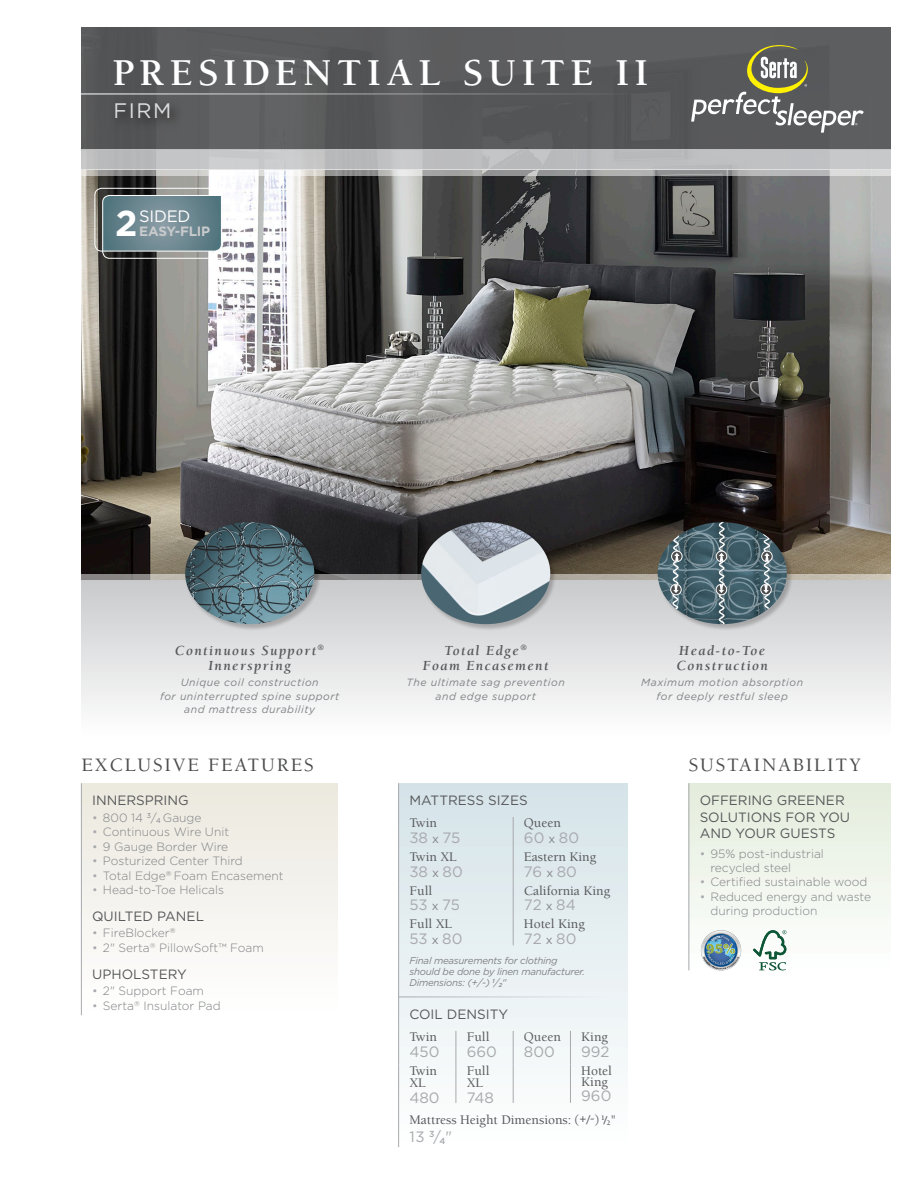
<style>
.page{position:relative;width:918px;height:1188px;background:#fff}
.page>*{position:absolute;margin:0;border:0;box-sizing:border-box;transform-origin:0 0}
.Mattress_Line{font:700 39px "Berkeley";letter-spacing:.135em;color:#fff}
.t1{font:700 36px "Gotham";color:#fff}
.Mattress_Style{font:21px "Gotham";color:#dcdddf}
.t2{font:500 19.5px "Berkeley";letter-spacing:.1em;color:#4b4c4d}
.t3{font:16.5px "Gotham";letter-spacing:-.015em;color:#fff}
.Numbers{font:15px "Gotham";color:#a8a9ad}
.Size_Subhead{font:15px "Gotham";color:#a8a9ad}
.t4{font:italic 700 14.25px/15px "Berkeley";letter-spacing:.1em;color:#57585a;text-align:center}
.Size_Subhead-2{font:500 13.5px "Berkeley";color:#57585a}
.Subheaders{font:13.5px/16.2px "Gotham";color:#57585a}
.t5{font:700 13.5px "Gotham";letter-spacing:-.015em;color:#c9cacc}
.t6{font:300 12px/14.4px "Gotham";color:#808285}
.t7{font:italic 10.5px/13.5px "Gotham";letter-spacing:.05em;color:#808285;text-align:center}
.t8{font:italic 9.75px/11.2px "Gotham";letter-spacing:-.025em;color:#808285}
.s1{color:#a8a9ad}
.s2{font-size:12px;color:#808285}
.s3{font-weight:500;font-size:5.7px}
.s4{font-weight:700;font-size:12px}
.s5{font-weight:700;font-size:7.05px}
</style>
<div class="page">
<img style="left:81px;top:176px;width:810px;height:398px">
<svg style="left:81px;top:574px;width:810px;height:6px;background:#a7a39c"></svg>
<div style="left:81px;top:580px;width:810px;height:156px;background:linear-gradient(to bottom,#c9cacc,#fefefe)"></div>
<div style="left:398px;top:783px;width:230px;height:365px;background:linear-gradient(to bottom,#d5e3e8,#fefffe)"></div>
<div style="left:689px;top:783px;width:202px;height:187px;background:linear-gradient(to bottom,#e3ecdb,#fefffe)"></div>
<hr style="left:688px;top:783px;width:1px;height:187px;background:#a8a9ad">
<svg style="left:753px;top:930px;width:33px;height:40px"></svg>
<svg style="left:701px;top:930px;width:40px;height:40px"></svg>
<img style="left:701px;top:949px;width:40px;height:21px">
<img style="left:702px;top:948px;width:38px;height:22px">
<img style="left:705px;top:930px;width:31px;height:1px">
<img style="left:705px;top:931px;width:31px;height:2px">
<img style="left:705px;top:933px;width:31px;height:1px">
<svg style="left:703px;top:934px;width:36px;height:35px"></svg>
<svg style="left:103px;top:196px;width:118px;height:55px;background:#69858e"></svg>
<div style="left:102px;top:195px;width:128px;height:64px;border:1px solid #fff;border-radius:7px"></div>
<div style="left:94px;top:188px;width:128px;height:63px;border:1px solid #fff;border-radius:7px"></div>
<div style="left:81px;top:27px;width:810px;height:122px;background:#57585a"></div>
<svg style="left:81px;top:149px;width:810px;height:20px;background:#bfc0c2"></svg>
<svg style="left:81px;top:169px;width:810px;height:7px;background:#bcbcbc"></svg>
<svg style="left:691px;top:45px;width:173px;height:88px"></svg>
<div style="left:657px;top:522px;width:136px;height:109px;background:#231f20;opacity:.25"></div>
<img style="left:658px;top:522px;width:129px;height:102px">
<svg style="left:670px;top:522px;width:103px;height:102px;background:#5a7078"></svg>
<div style="left:421px;top:522px;width:136px;height:109px;background:#231f20;opacity:.25"></div>
<img style="left:421px;top:522px;width:129px;height:102px">
<div style="left:185px;top:522px;width:136px;height:109px;background:#231f20;opacity:.25"></div>
<img style="left:185px;top:522px;width:129px;height:102px">
<div style="left:110px;top:98px;width:74px;height:34px;background:#4f5052"></div>
<hr style="left:81px;top:93px;width:581px;height:2px;background:#c9cacc">
<hr style="left:398px;top:997px;width:213px;height:1px;background:#a8a9ad">
<div style="left:81px;top:783px;width:257px;height:232px;background:linear-gradient(to bottom,#ebe8de,#fffffe)"></div>
<hr style="left:81px;top:783px;width:1px;height:232px;background:#a8a9ad">
<hr style="left:398px;top:783px;width:1px;height:34px;background:#a8a9ad">
<hr style="left:398px;top:817px;width:1px;height:34px;background:#a8a9ad">
<hr style="left:513px;top:817px;width:1px;height:34px;background:#a8a9ad">
<hr style="left:398px;top:851px;width:1px;height:34px;background:#a8a9ad">
<hr style="left:513px;top:851px;width:1px;height:34px;background:#a8a9ad">
<hr style="left:398px;top:885px;width:1px;height:33px;background:#a8a9ad">
<hr style="left:513px;top:885px;width:1px;height:33px;background:#a8a9ad">
<svg style="left:398px;top:918px;width:1px;height:27px"></svg>
<svg style="left:513px;top:918px;width:1px;height:27px"></svg>
<hr style="left:398px;top:945px;width:1px;height:52px;background:#a8a9ad">
<hr style="left:398px;top:997px;width:1px;height:34px;background:#a8a9ad">
<hr style="left:398px;top:1031px;width:1px;height:34px;background:#a8a9ad">
<hr style="left:456px;top:1031px;width:1px;height:34px;background:#a8a9ad">
<hr style="left:513px;top:1031px;width:1px;height:34px;background:#a8a9ad">
<hr style="left:570px;top:1031px;width:1px;height:34px;background:#a8a9ad">
<hr style="left:398px;top:1065px;width:1px;height:38px;background:#a8a9ad">
<hr style="left:456px;top:1065px;width:1px;height:38px;background:#a8a9ad">
<hr style="left:513px;top:1065px;width:1px;height:38px;background:#a8a9ad">
<hr style="left:570px;top:1065px;width:1px;height:38px;background:#a8a9ad">
<hr style="left:398px;top:1103px;width:1px;height:44px;background:#a8a9ad">
<p class="Mattress_Line" style="left:113px;top:52px;width:537px">PRESIDENTIAL SUITE II</p>
<p class="Mattress_Style" style="left:114px;top:99px;width:59px">FIRM</p>
<h2 class="t1" style="left:115px;top:202px;width:24px">2</h2>
<h3 class="t3" style="left:139px;top:207px;width:53px">SIDED</h3>
<p class="t5" style="left:139px;top:223px;width:73px">EASY-FLIP</p>
<p class="t4" style="left:175px;top:643px;width:150px">Continuous Support<sup>®<br></sup>Innerspring</p>
<p class="t7" style="left:160px;top:676px;width:181px">Unique coil construction<br>for uninterrupted spine support and mattress durability</p>
<p class="t2" style="left:81px;top:754px;width:234px">EXCLUSIVE FEATURES</p>
<p class="Subheaders" style="left:92px;top:792px;width:98px">INNERSPRING</p>
<p class="t6" style="left:92px;top:810px;width:111px"><span class="s1">•</span> 800 14 <sup>3</sup>/<sub>4</sub> Gauge</p>
<p class="t6" style="left:92px;top:825px;width:139px"><span class="s1">•</span> Continuous Wire Unit</p>
<p class="t6" style="left:92px;top:839px;width:138px"><span class="s1">•</span> 9 Gauge Border Wire</p>
<p class="t6" style="left:92px;top:854px;width:152px"><span class="s1">•</span> Posturized Center Third</p>
<p class="t6" style="left:92px;top:868px;width:193px"><span class="s1">•</span> Total Edge<sup>®</sup> Foam Encasement</p>
<p class="t6" style="left:92px;top:882px;width:133px"><span class="s1">•</span> Head-to-Toe Helicals</p>
<p class="Subheaders" style="left:92px;top:908px;width:113px">QUILTED PANEL</p>
<p class="t6" style="left:92px;top:926px;width:85px"><span class="s1">•</span> FireBlocker<sup>®</sup></p>
<p class="t6" style="left:92px;top:940px;width:173px"><span class="s1">•</span> 2" Serta<sup>®</sup> PillowSoft™ Foam</p>
<p class="Subheaders" style="left:92px;top:966px;width:96px">UPHOLSTERY</p>
<p class="t6" style="left:92px;top:984px;width:113px"><span class="s1">•</span> 2" Support Foam</p>
<p class="t6" style="left:92px;top:998px;width:130px"><span class="s1">•</span> Serta<sup>®</sup> Insulator Pad</p>
<p class="t4" style="left:423px;top:643px;width:127px">Total Edge<sup>®<br></sup>Foam Encasement</p>
<p class="t7" style="left:407px;top:676px;width:160px">The ultimate sag prevention and edge support</p>
<p class="Subheaders" style="left:409px;top:792px;width:120px">MATTRESS SIZES</p>
<p class="Size_Subhead-2" style="left:409px;top:816px;width:29px">Twin</p>
<p class="Numbers" style="left:409px;top:829px;width:52px">38 <span class="s2">x</span> 75</p>
<p class="Size_Subhead-2" style="left:524px;top:816px;width:39px">Queen</p>
<p class="Numbers" style="left:524px;top:829px;width:57px">60 <span class="s2">x</span> 80</p>
<p class="Size_Subhead-2" style="left:409px;top:849px;width:49px">Twin XL</p>
<p class="Numbers" style="left:409px;top:863px;width:55px">38 <span class="s2">x</span> 80</p>
<p class="Size_Subhead-2" style="left:409px;top:883px;width:24px">Full</p>
<p class="Numbers" style="left:409px;top:897px;width:52px">53 <span class="s2">x</span> 75</p>
<p class="Size_Subhead-2" style="left:524px;top:849px;width:74px">Eastern King</p>
<p class="Numbers" style="left:524px;top:863px;width:55px">76 <span class="s2">x</span> 80</p>
<p class="Size_Subhead-2" style="left:524px;top:883px;width:88px">California King</p>
<p class="Numbers" style="left:524px;top:897px;width:53px">72 <span class="s2">x</span> 84</p>
<p class="Size_Subhead-2" style="left:524px;top:917px;width:63px">Hotel King</p>
<p class="Numbers" style="left:524px;top:930px;width:54px">72 <span class="s2">x</span> 80</p>
<p class="t8" style="left:409px;top:955px;width:177px">Final measurements for clothing should be done by linen manufacturer.<br>Dimensions: (+/-) <sup>1</sup>/<span class="s3">2</span>"</p>
<p class="Subheaders" style="left:409px;top:1005px;width:100px">COIL DENSITY</p>
<p class="Size_Subhead-2" style="left:409px;top:1030px;width:29px">Twin</p>
<p class="Numbers" style="left:409px;top:1043px;width:31px">450</p>
<p class="Size_Subhead-2" style="left:409px;top:917px;width:44px">Full XL</p>
<p class="Numbers" style="left:409px;top:930px;width:55px">53 <span class="s2">x</span> 80</p>
<p class="Size_Subhead-2" style="left:467px;top:1030px;width:24px">Full</p>
<p class="Numbers" style="left:467px;top:1043px;width:32px">660</p>
<p class="Size_Subhead-2" style="left:524px;top:1030px;width:39px">Queen</p>
<p class="Numbers" style="left:524px;top:1043px;width:32px">800</p>
<p class="Size_Subhead-2" style="left:581px;top:1030px;width:28px">King</p>
<p class="Numbers" style="left:581px;top:1043px;width:30px">992</p>
<p class="Size_Subhead-2" style="left:581px;top:1063px;width:32px">Hotel</p>
<p class="Size_Subhead-2" style="left:581px;top:1075px;width:28px">King</p>
<p class="Size_Subhead" style="left:581px;top:1088px;width:32px">960</p>
<p class="Size_Subhead-2" style="left:409px;top:1112px;width:208px">Mattress Height Dimensions: (+/-) <sup>1</sup><span class="s4">/</span><span class="s5">2</span>"</p>
<p class="Numbers" style="left:409px;top:1128px;width:44px">13 <sup>3</sup>/<sub>4</sub>"</p>
<p class="Size_Subhead-2" style="left:467px;top:1063px;width:24px">Full</p>
<p class="Size_Subhead-2" style="left:467px;top:1076px;width:18px">XL</p>
<p class="Numbers" style="left:467px;top:1089px;width:29px">748</p>
<p class="Size_Subhead-2" style="left:409px;top:1063px;width:29px">Twin</p>
<p class="Size_Subhead-2" style="left:409px;top:1076px;width:18px">XL</p>
<p class="Numbers" style="left:409px;top:1089px;width:32px">480</p>
<p class="t4" style="left:677px;top:643px;width:93px;text-align:left">Head-to-Toe<br>Construction</p>
<p class="t7" style="left:641px;top:676px;width:164px">Maximum motion absorption for deeply restful sleep</p>
<h3 class="t2" style="left:689px;top:754px;width:173px">SUSTAINABILITY</h3>
<p class="Subheaders" style="left:700px;top:792px;width:152px">OFFERING GREENER<br>SOLUTIONS FOR YOU<br>AND YOUR GUESTS</p>
<p class="t6" style="left:710px;top:846px;width:115px;text-indent:-11px"><span class="s1">•</span> 95% post-industrial recycled steel</p>
<p class="t6" style="left:700px;top:875px;width:169px"><span class="s1">•</span> Certified sustainable wood</p>
<p class="t6" style="left:710px;top:889px;width:162px;text-indent:-11px"><span class="s1">•</span> Reduced energy and waste during production</p>
</div>
